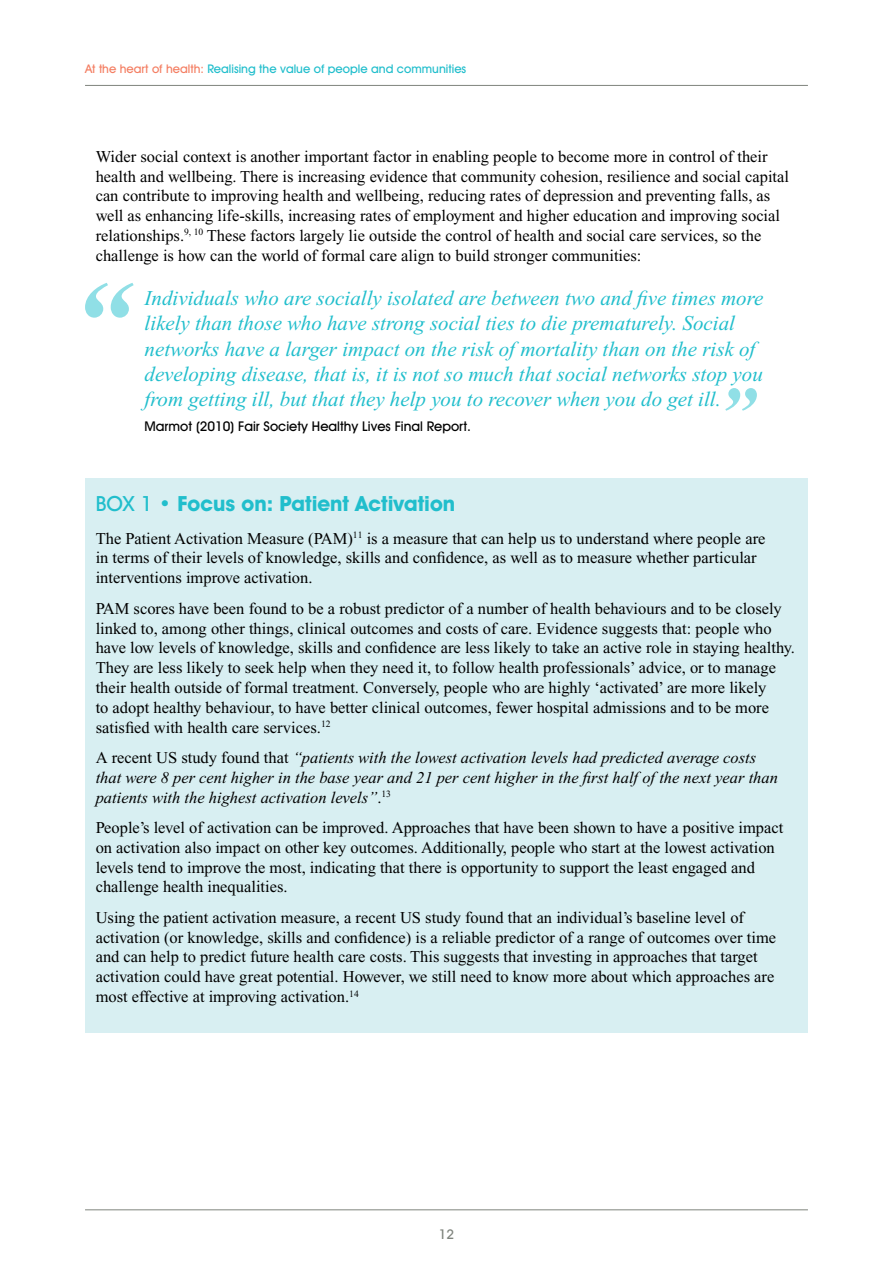
<style>
.page{position:relative;width:893px;height:1263px;background:#fff}
.page>*{position:absolute;margin:0;border:0;box-sizing:border-box;transform-origin:0 0}
.t1{font:italic 21px/25.2px "Times New Roman";color:#21becc}
.t2{font:700 21px "Avant Garde IT Cby BT";color:#21becc}
.t3{font:16.5px/19.8px "Times New Roman";color:#000}
.t4{font:italic 16.5px/19.8px "Times New Roman";color:#000}
.t5{font:500 13.5px "Avant Garde IT Cby BT";color:#000}
.t6{font:500 13.5px "Avant Garde IT Cby BT";color:#7f847d}
.t7{font:500 12px "Avant Garde IT Cby BT";color:#21becc}
.s1{color:#f47e62}
.s2{font-weight:500}
.s3{font-style:normal}
</style>
<div class="page">
<hr style="left:85px;top:1209px;width:723px;height:1px;background:#7f847d">
<hr style="left:85px;top:85px;width:723px;height:1px;background:#7f847d">
<div style="left:85px;top:478px;width:723px;height:555px;background:#d8eff2"></div>
<svg style="left:85px;top:283px;width:49px;height:35px"></svg>
<svg style="left:725px;top:388px;width:32px;height:23px"></svg>
<p class="t7" style="left:85px;top:61px;width:383px"><span class="s1">At the heart of health:</span> Realising the value of people and communities</p>
<p class="t3" style="left:96px;top:146px;width:695px">Wider social context is another important factor in enabling people to become more in control of their health and wellbeing. There is increasing evidence that community cohesion, resilience and social capital can contribute to improving health and wellbeing, reducing rates of depression and preventing falls, as well as enhancing life-skills, increasing rates of employment and higher education and improving social relationships.<sup>9,</sup> <sup>10</sup> These factors largely lie outside the control of health and social care services, so the challenge is how can the world of formal care align to build stronger communities:</p>
<p class="t1" style="left:145px;top:286px;width:620px">Individuals who are socially isolated are between two and five times more likely than those who have strong social ties to die prematurely. Social networks have a larger impact on the risk of mortality than on the risk of developing disease, that is, it is not so much that social networks stop you from getting ill, but that they help you to recover when you do get ill.</p>
<p class="t5" style="left:145px;top:418px;width:328px">Marmot (2010) Fair Society Healthy Lives Final Report.</p>
<p class="t2" style="left:96px;top:491px;width:361px"><span class="s2">BOX 1 •</span> Focus on: Patient Activation</p>
<p class="t3" style="left:96px;top:528px;width:671px">The Patient Activation Measure (PAM)<sup>11</sup> is a measure that can help us to understand where people are in terms of their levels of knowledge, skills and confidence, as well as to measure whether particular interventions improve activation.</p>
<p class="t3" style="left:96px;top:598px;width:701px">PAM scores have been found to be a robust predictor of a number of health behaviours and to be closely linked to, among other things, clinical outcomes and costs of care. Evidence suggests that: people who have low levels of knowledge, skills and confidence are less likely to take an active role in staying healthy.<br>They are less likely to seek help when they need it, to follow health professionals’ advice, or to manage their health outside of formal treatment. Conversely, people who are highly ‘activated’ are more likely<br>to adopt healthy behaviour, to have better clinical outcomes, fewer hospital admissions and to be more satisfied with health care services.<sup>12</sup></p>
<p class="t4" style="left:96px;top:748px;width:684px"><span class="s3">A recent US study found that</span> “patients with the lowest activation levels had predicted average costs that were 8 per cent higher in the base year and 21 per cent higher in the first half of the next year than patients with the highest activation levels”<span class="s3">.</span><sup>13</sup></p>
<p class="t3" style="left:96px;top:818px;width:689px">People’s level of activation can be improved. Approaches that have been shown to have a positive impact on activation also impact on other key outcomes. Additionally, people who start at the lowest activation levels tend to improve the most, indicating that there is opportunity to support the least engaged and challenge health inequalities.</p>
<p class="t3" style="left:96px;top:907px;width:682px">Using the patient activation measure, a recent US study found that an individual’s baseline level of activation (or knowledge, skills and confidence) is a reliable predictor of a range of outcomes over time and can help to predict future health care costs. This suggests that investing in approaches that target activation could have great potential. However, we still need to know more about which approaches are most effective at improving activation.<sup>14</sup></p>
<p class="t6" style="left:439px;top:1226px;width:17px">12</p>
</div>
